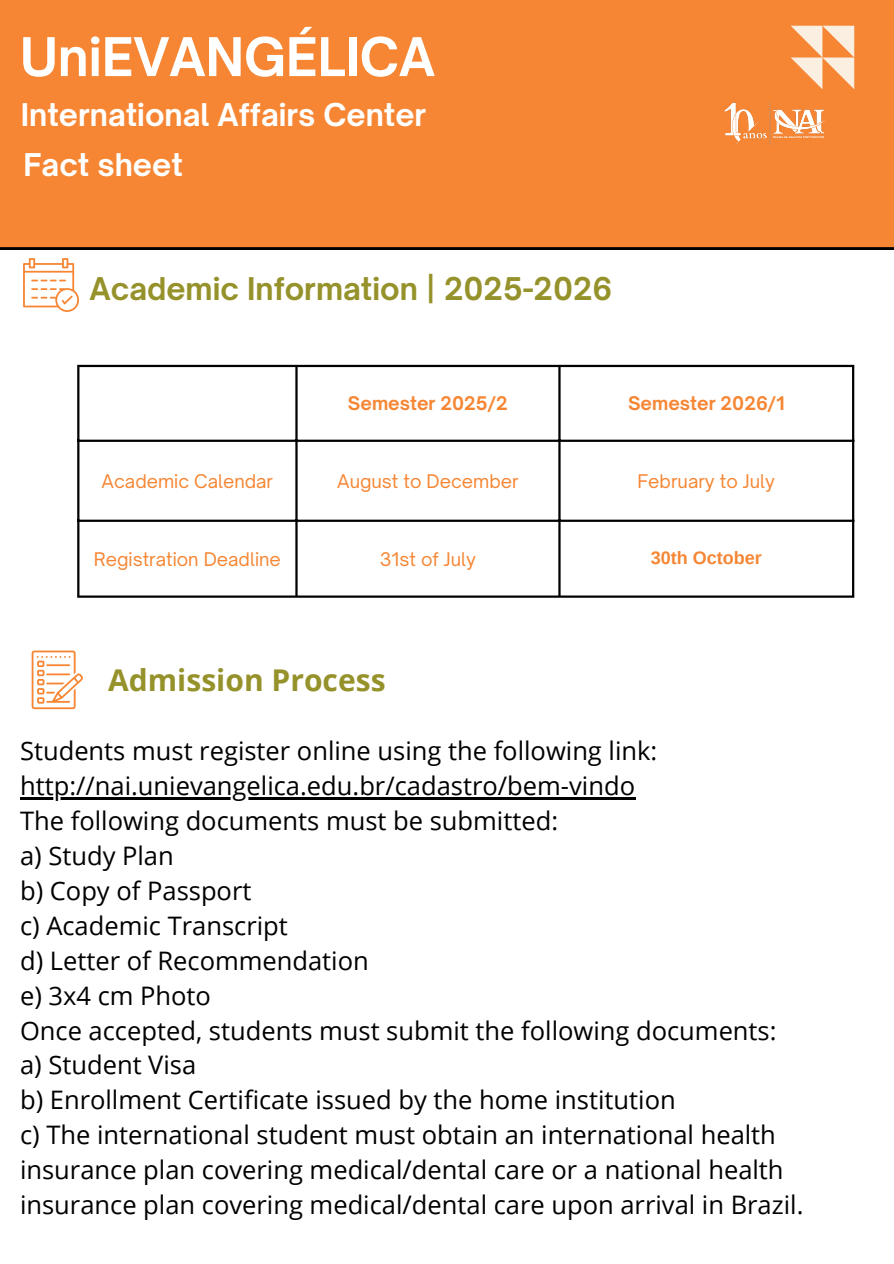
<style>
.page{position:relative;width:894px;height:1264px;background:#fff}
.page>*{position:absolute;margin:0;border:0;box-sizing:border-box;transform-origin:0 0}
.t1{font:700 51px "Open Sauce One";color:#fff}
.t2{font:700 30px "Open Sauce One";color:#fff}
.t3{font:700 30px "Open Sauce One";color:#96922b}
.t4{font:700 30px "Open Sans";color:#96922b}
.t5{font:25.5px/34.8px "Open Sans";color:#000}
.t6{font:18px "Open Sauce One";color:#f68633}
.t7{font:700 18px "Open Sauce One";color:#f68633}
.t8{font:700 18px "Arimo";color:#f68633}
</style>
<div class="page">
<div style="left:0;top:0;width:893px;height:249px;background:#f68633"></div>
<svg style="left:790px;top:26px;width:64px;height:63px;background:#f7b988"></svg>
<img style="left:710px;top:99px;width:129px;height:50px">
<svg style="left:23px;top:258px;width:56px;height:54px"></svg>
<svg style="left:32px;top:650px;width:51px;height:59px"></svg>
<hr style="left:20px;top:797px;width:615px;height:2px;background:#000">
<hr style="left:77px;top:367px;width:2px;height:228px;background:#000">
<hr style="left:295px;top:367px;width:2px;height:228px;background:#000">
<hr style="left:558px;top:367px;width:2px;height:228px;background:#000">
<hr style="left:851px;top:367px;width:3px;height:228px;background:#000">
<hr style="left:77px;top:365px;width:777px;height:2px;background:#000">
<hr style="left:77px;top:439px;width:777px;height:3px;background:#000">
<hr style="left:77px;top:519px;width:777px;height:3px;background:#000">
<hr style="left:77px;top:595px;width:777px;height:2px;background:#000">
<h2 class="t1" style="left:20px;top:25px;width:416px">UniEVANGÉLICA</h2>
<h2 class="t2" style="left:21px;top:96px;width:407px">International Affairs Center</h2>
<p class="t2" style="left:23px;top:146px;width:161px">Fact sheet</p>
<p class="t3" style="left:89px;top:270px;width:524px">Academic Information | 2025-2026</p>
<p class="t7" style="left:348px;top:392px;width:161px">Semester 2025/2</p>
<p class="t7" style="left:628px;top:392px;width:158px">Semester 2026/1</p>
<p class="t6" style="left:102px;top:470px;width:173px">Academic Calendar</p>
<p class="t6" style="left:337px;top:470px;width:183px">August to December</p>
<p class="t6" style="left:637px;top:470px;width:139px">February to July</p>
<p class="t6" style="left:94px;top:548px;width:188px">Registration Deadline</p>
<p class="t6" style="left:379px;top:548px;width:98px">31st of July</p>
<p class="t8" style="left:650px;top:547px;width:112px">30th October</p>
<p class="t4" style="left:108px;top:658px;width:279px">Admission Process</p>
<h2 class="t5" style="left:20px;top:733px;width:638px">Students must register online using the following link:</h2>
<p class="t5" style="left:20px;top:768px;width:616px">http://nai.unievangelica.edu.br/cadastro/bem-vindo<br>The following documents must be submitted:</p>
<p class="t5" style="left:20px;top:837px;width:155px">a) Study Plan</p>
<p class="t5" style="left:20px;top:872px;width:233px">b) Copy of Passport</p>
<p class="t5" style="left:20px;top:907px;width:269px">c) Academic Transcript</p>
<p class="t5" style="left:20px;top:942px;width:350px">d) Letter of Recommendation</p>
<p class="t5" style="left:20px;top:977px;width:192px">e) 3x4 cm Photo</p>
<p class="t5" style="left:20px;top:1012px;width:757px">Once accepted, students must submit the following documents:</p>
<p class="t5" style="left:20px;top:1047px;width:178px">a) Student Visa</p>
<p class="t5" style="left:20px;top:1081px;width:657px">b) Enrollment Certificate issued by the home institution</p>
<h2 class="t5" style="left:20px;top:1116px;width:784px">c) The international student must obtain an international health insurance plan covering medical/dental care or a national health insurance plan covering medical/dental care upon arrival in Brazil.</h2>
</div>
